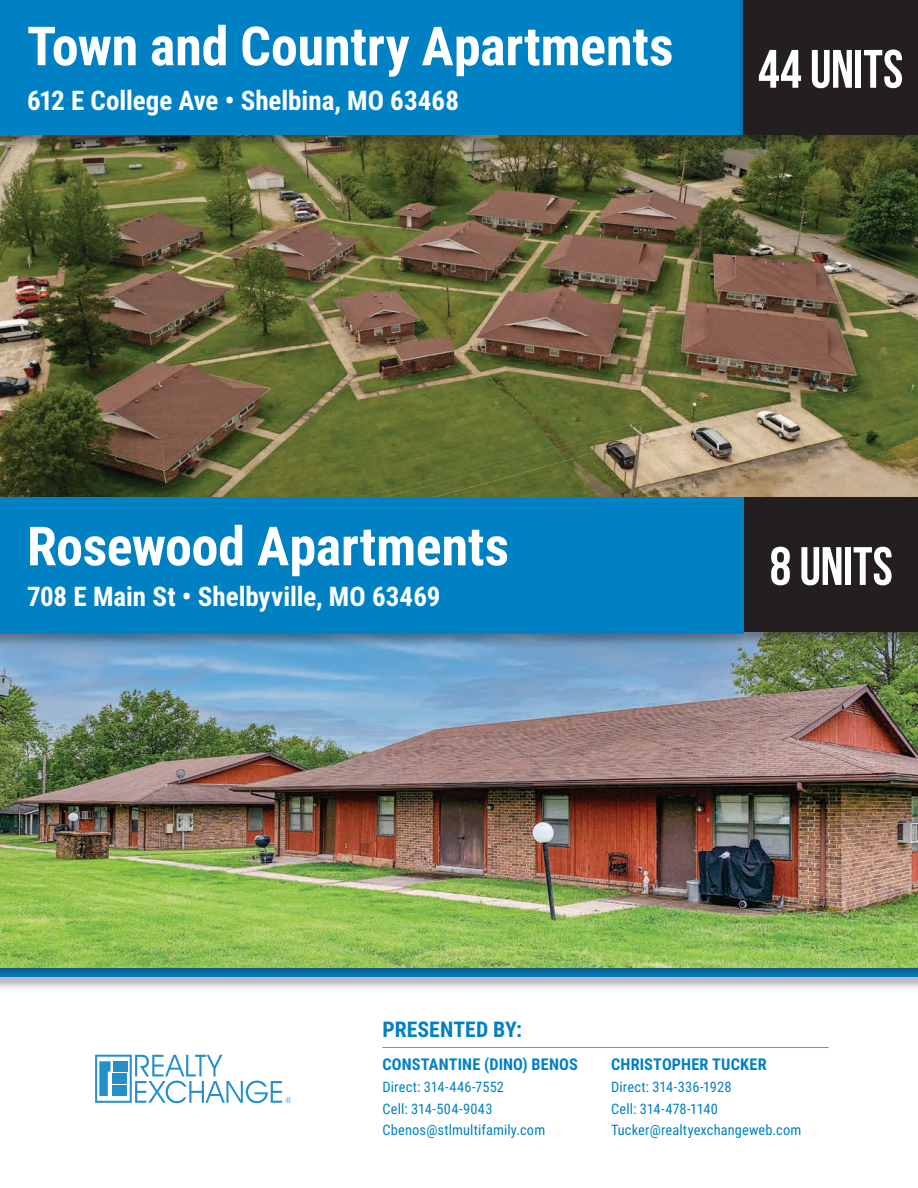
<style>
.page{position:relative;width:918px;height:1188px;background:#fff}
.page>*{position:absolute;margin:0;border:0;box-sizing:border-box;transform-origin:0 0}
.t1{font:700 54px "Roboto Condensed";letter-spacing:-.005em;color:#fff}
.t2{font:700 54px "Bebas Neue";color:#fff}
.t3{font:700 27px "Roboto Condensed";color:#fff}
.t4{font:700 21.6px "Roboto Condensed";letter-spacing:.005em;color:#0081c4}
.t5{font:700 16.2px "Roboto Condensed";letter-spacing:.01em;color:#0081c4}
.t6{font:14.4px/21.6px "Roboto Condensed";letter-spacing:.01em;color:#0081c4}
</style>
<div class="page">
<svg style="left:95px;top:1055px;width:195px;height:48px"></svg>
<hr style="left:382px;top:1047px;width:447px;height:1px;background:#898b8e">
<div style="left:0;top:966px;width:918px;height:26px;background:#231f20;opacity:.4"></div>
<div style="left:0;top:627px;width:918px;height:352px;background:#231f20;opacity:.5"></div>
<img style="left:0;top:647px;width:918px;height:321px">
<img style="left:0;top:150px;width:918px;height:346px">
<div style="left:0;top:0;width:752px;height:150px;background:#231f20;opacity:.4"></div>
<div style="left:0;top:0;width:743px;height:135px;background:#0081c4"></div>
<div style="left:735px;top:0;width:183px;height:150px;background:#231f20;opacity:.4"></div>
<div style="left:743px;top:0;width:175px;height:135px;background:#231f20"></div>
<div style="left:736px;top:496px;width:182px;height:151px;background:#231f20;opacity:.4"></div>
<div style="left:744px;top:497px;width:174px;height:135px;background:#231f20"></div>
<div style="left:0;top:496px;width:752px;height:152px;background:#231f20;opacity:.4"></div>
<div style="left:0;top:497px;width:743px;height:136px;background:#0081c4"></div>
<h1 class="t1" style="left:27px;top:8px;width:648px">Town and Country Apartments</h1>
<h2 class="t3" style="left:27px;top:82px;width:433px">612 E College Ave • Shelbina, MO 63468</h2>
<h1 class="t2" style="left:758px;top:39px;width:147px">44 UNITS</h1>
<h1 class="t1" style="left:27px;top:508px;width:484px">Rosewood Apartments</h1>
<h2 class="t3" style="left:27px;top:577px;width:415px">708 E Main St • Shelbyville, MO 63469</h2>
<h1 class="t2" style="left:770px;top:537px;width:125px">8 UNITS</h1>
<h3 class="t4" style="left:382px;top:1014px;width:141px">PRESENTED BY:</h3>
<p class="t5" style="left:382px;top:1053px;width:197px">CONSTANTINE (DINO) BENOS</p>
<p class="t6" style="left:382px;top:1076px;width:164px">Direct: 314-446-7552<br>Cell: 314-504-9043<br>Cbenos@stlmultifamily.com</p>
<p class="t5" style="left:611px;top:1053px;width:157px">CHRISTOPHER TUCKER</p>
<p class="t6" style="left:611px;top:1076px;width:192px">Direct: 314-336-1928<br>Cell: 314-478-1140<br>Tucker@realtyexchangeweb.com</p>
</div>
